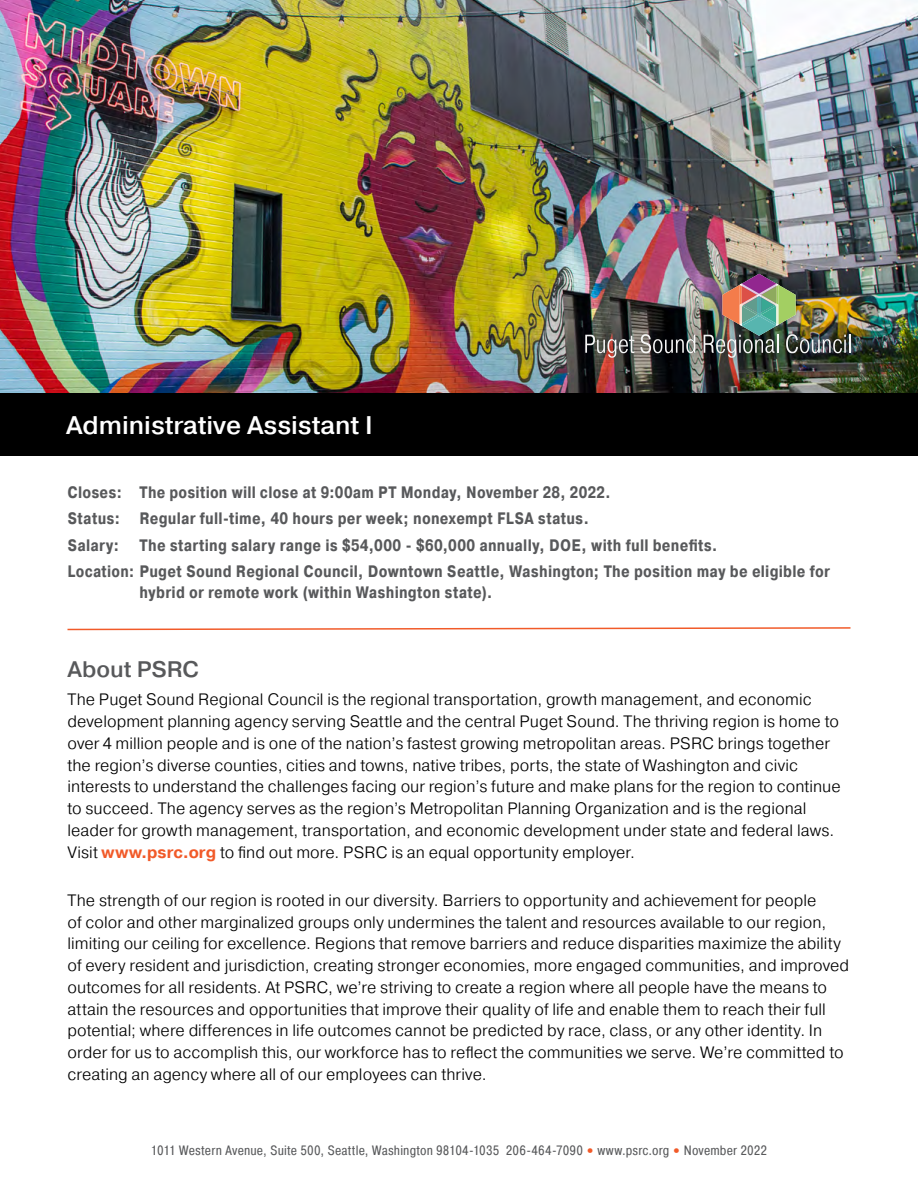
<style>
.page{position:relative;width:918px;height:1188px;background:#fff}
.page>*{position:absolute;margin:0;border:0;box-sizing:border-box;transform-origin:0 0}
.body_text{font:500 25.5px "Pragmatica";color:#fff}
.Subhead{font:500 22.5px "Pragmatica";letter-spacing:-.005em;color:#58595b}
.Subhead-2{font:300 16.5px/21.8px "Pragmatica";letter-spacing:.005em;color:#000}
.first_paragraph{font:700 16.5px/21px "Pragmatica Cond";letter-spacing:.015em;color:#58595b}
.t1{font:13.5px "Pragmatica Cond";letter-spacing:.01em;color:#58595b}
.s1{font-weight:700;color:#f15a29}
.s2{font-weight:900;font-size:12px;color:#f15a29}
</style>
<div class="page">
<img style="left:0;top:0;width:918px;height:393px">
<div style="left:0;top:393px;width:918px;height:62px;background:#000"></div>
<div style="left:571px;top:260px;width:294px;height:111px;background:#000;opacity:.6"></div>
<svg style="left:585px;top:335px;width:49px;height:23px"></svg>
<svg style="left:640px;top:334px;width:55px;height:19px"></svg>
<img style="left:704px;top:274px;width:146px;height:84px">
<svg style="left:67px;top:627px;width:784px;height:4px"></svg>
<p class="body_text" style="left:66px;top:409px;width:308px">Administrative Assistant I</p>
<p class="first_paragraph" style="left:68px;top:483px;width:545px">Closes: The position will close at 9:00am PT Monday, November 28, 2022.</p>
<p class="first_paragraph" style="left:68px;top:509px;width:523px">Status: Regular full-time, 40 hours per week; nonexempt FLSA status.</p>
<p class="first_paragraph" style="left:68px;top:536px;width:652px">Salary: The starting salary range is $54,000 - $60,000 annually, DOE, with full benefits.</p>
<p class="first_paragraph" style="left:140px;top:562px;width:692px;text-indent:-72px">Location: Puget Sound Regional Council, Downtown Seattle, Washington; The position may be eligible for hybrid or remote work (within Washington state).</p>
<p class="Subhead" style="left:68px;top:655px;width:133px">About PSRC</p>
<p class="Subhead-2" style="left:68px;top:688px;width:775px">The Puget Sound Regional Council is the regional transportation, growth management, and economic development planning agency serving Seattle and the central Puget Sound. The thriving region is home to over 4 million people and is one of the nation’s fastest growing metropolitan areas. PSRC brings together the region’s diverse counties, cities and towns, native tribes, ports, the state of Washington and civic interests to understand the challenges facing our region’s future and make plans for the region to continue to succeed. The agency serves as the region’s Metropolitan Planning Organization and is the regional leader for growth management, transportation, and economic development under state and federal laws.<br>Visit <span class="s1">www.psrc.org</span> to find out more. PSRC is an equal opportunity employer.</p>
<p class="Subhead-2" style="left:68px;top:889px;width:783px">The strength of our region is rooted in our diversity. Barriers to opportunity and achievement for people<br>of color and other marginalized groups only undermines the talent and resources available to our region, limiting our ceiling for excellence. Regions that remove barriers and reduce disparities maximize the ability of every resident and jurisdiction, creating stronger economies, more engaged communities, and improved outcomes for all residents. At PSRC, we’re striving to create a region where all people have the means to attain the resources and opportunities that improve their quality of life and enable them to reach their full potential; where differences in life outcomes cannot be predicted by race, class, or any other identity. In order for us to accomplish this, our workforce has to reflect the communities we serve. We’re committed to creating an agency where all of our employees can thrive.</p>
<p class="t1" style="left:151px;top:1142px;width:618px">1011 Western Avenue, Suite 500, Seattle, Washington 98104-1035 206-464-7090 <span class="s2">•</span> www.psrc.org <span class="s2">•</span> November 2022</p>
</div>
